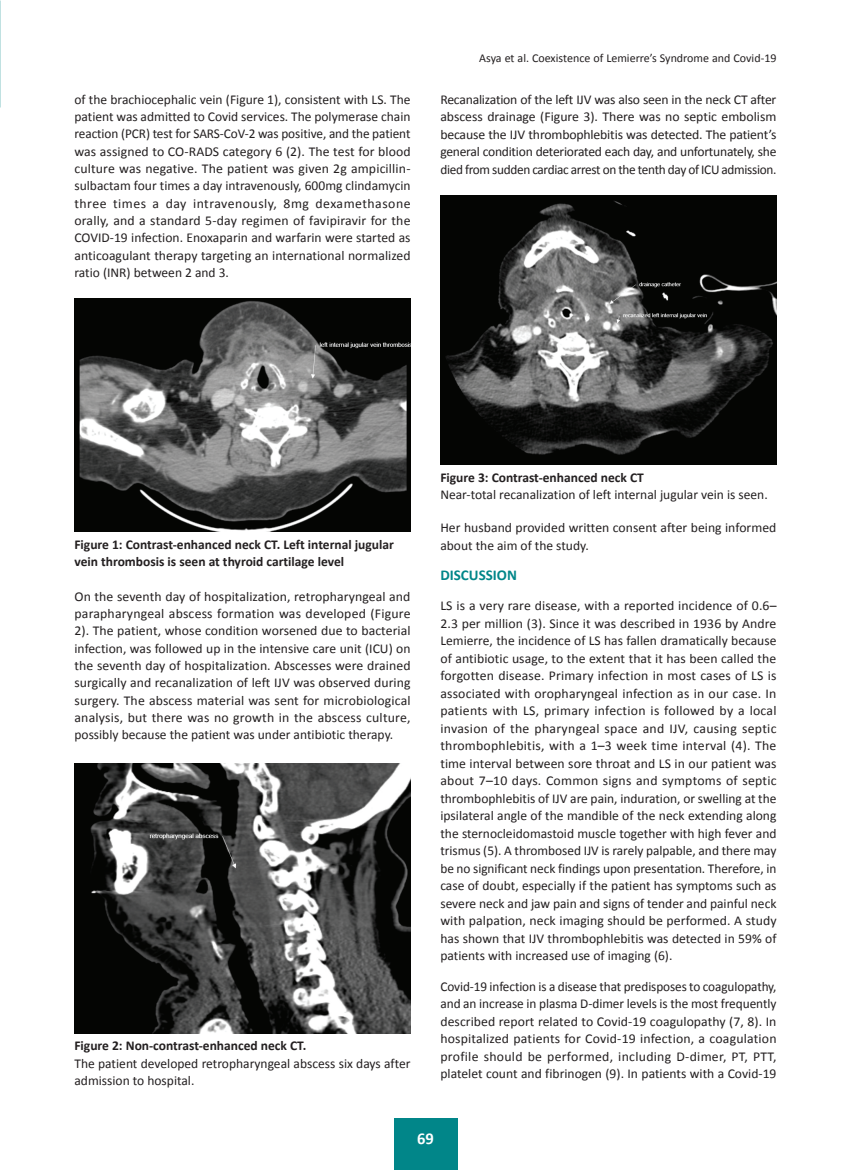
<style>
.page{position:relative;width:851px;height:1170px;background:#fff}
.page>*{position:absolute;margin:0;border:0;box-sizing:border-box;transform-origin:0 0}
.t1{font:700 16.5px "Calibri";color:#fff}
.t2{font:700 15px "Calibri";color:#018689}
.t3{font:13.5px/17.5px "Calibri";color:#231f20;text-align:justify}
.t4{font:700 13.5px/17.2px "Calibri";color:#231f20}
.t5{font:12px "Calibri";color:#231f20}
</style>
<div class="page">
<div style="left:393px;top:1118px;width:64px;height:51px;background:#018689"></div>
<img style="left:74px;top:299px;width:336px;height:232px">
<img style="left:74px;top:763px;width:336px;height:270px">
<img style="left:440px;top:195px;width:336px;height:270px">
<p class="t3" style="left:74px;top:91px;width:337px">of the brachiocephalic vein (Figure 1), consistent with LS. The patient was admitted to Covid services. The polymerase chain reaction (PCR) test for SARS-CoV-2 was positive, and the patient was assigned to CO-RADS category 6 (2). The test for blood culture was negative. The patient was given 2g ampicillin&shy;sulbactam four times a day intravenously, 600mg clindamycin three times a day intravenously, 8mg dexamethasone orally, and a standard 5-day regimen of favipiravir for the COVID-19 infection. Enoxaparin and warfarin were started as anticoagulant therapy targeting an international normalized ratio (INR) between 2 and 3.</p>
<p class="t5" style="left:479px;top:51px;width:299px">Asya et al. Coexistence of Lemierre’s Syndrome and Covid-19</p>
<p class="t3" style="left:440px;top:90px;width:337px">Recanalization of the left IJV was also seen in the neck CT after abscess drainage (Figure 3). There was no septic embolism because the IJV thrombophlebitis was detected. The patient’s general condition deteriorated each day, and unfortunately, she died from sudden cardiac arrest on the tenth day of ICU admission.</p>
<p class="t4" style="left:74px;top:535px;width:321px">Figure 1: Contrast-enhanced neck CT. Left internal jugular vein thrombosis is seen at thyroid cartilage level</p>
<p class="t3" style="left:74px;top:587px;width:337px">On the seventh day of hospitalization, retropharyngeal and parapharyngeal abscess formation was developed (Figure 2). The patient, whose condition worsened due to bacterial infection, was followed up in the intensive care unit (ICU) on the seventh day of hospitalization. Abscesses were drained surgically and recanalization of left IJV was observed during surgery. The abscess material was sent for microbiological analysis, but there was no growth in the abscess culture, possibly because the patient was under antibiotic therapy.</p>
<p class="t4" style="left:74px;top:1037px;width:233px">Figure 2: Non-contrast-enhanced neck CT.</p>
<p class="t3" style="left:74px;top:1054px;width:337px">The patient developed retropharyngeal abscess six days after admission to hospital.</p>
<p class="t4" style="left:440px;top:469px;width:205px">Figure 3: Contrast-enhanced neck CT</p>
<p class="t3" style="left:440px;top:486px;width:329px">Near-total recanalization of left internal jugular vein is seen.</p>
<p class="t3" style="left:440px;top:518px;width:337px">Her husband provided written consent after being informed about the aim of the study.</p>
<p class="t2" style="left:440px;top:565px;width:78px">DISCUSSION</p>
<p class="t3" style="left:440px;top:597px;width:337px">LS is a very rare disease, with a reported incidence of 0.6– 2.3 per million (3). Since it was described in 1936 by Andre Lemierre, the incidence of LS has fallen dramatically because of antibiotic usage, to the extent that it has been called the forgotten disease. Primary infection in most cases of LS is associated with oropharyngeal infection as in our case. In patients with LS, primary infection is followed by a local invasion of the pharyngeal space and IJV, causing septic thrombophlebitis, with a 1–3 week time interval (4). The time interval between sore throat and LS in our patient was about 7–10 days. Common signs and symptoms of septic thrombophlebitis of IJV are pain, induration, or swelling at the ipsilateral angle of the mandible of the neck extending along the sternocleidomastoid muscle together with high fever and trismus (5). A thrombosed IJV is rarely palpable, and there may be no significant neck findings upon presentation. Therefore, in case of doubt, especially if the patient has symptoms such as severe neck and jaw pain and signs of tender and painful neck with palpation, neck imaging should be performed. A study has shown that IJV thrombophlebitis was detected in 59% of patients with increased use of imaging (6).</p>
<p class="t3" style="left:440px;top:977px;width:337px">Covid-19 infection is a disease that predisposes to coagulopathy, and an increase in plasma D-dimer levels is the most frequently described report related to Covid-19 coagulopathy (7, 8). In hospitalized patients for Covid-19 infection, a coagulation profile should be performed, including D-dimer, PT, PTT, platelet count and fibrinogen (9). In patients with a Covid-19</p>
<p class="t1" style="left:417px;top:1127px;width:18px">69</p>
</div>
